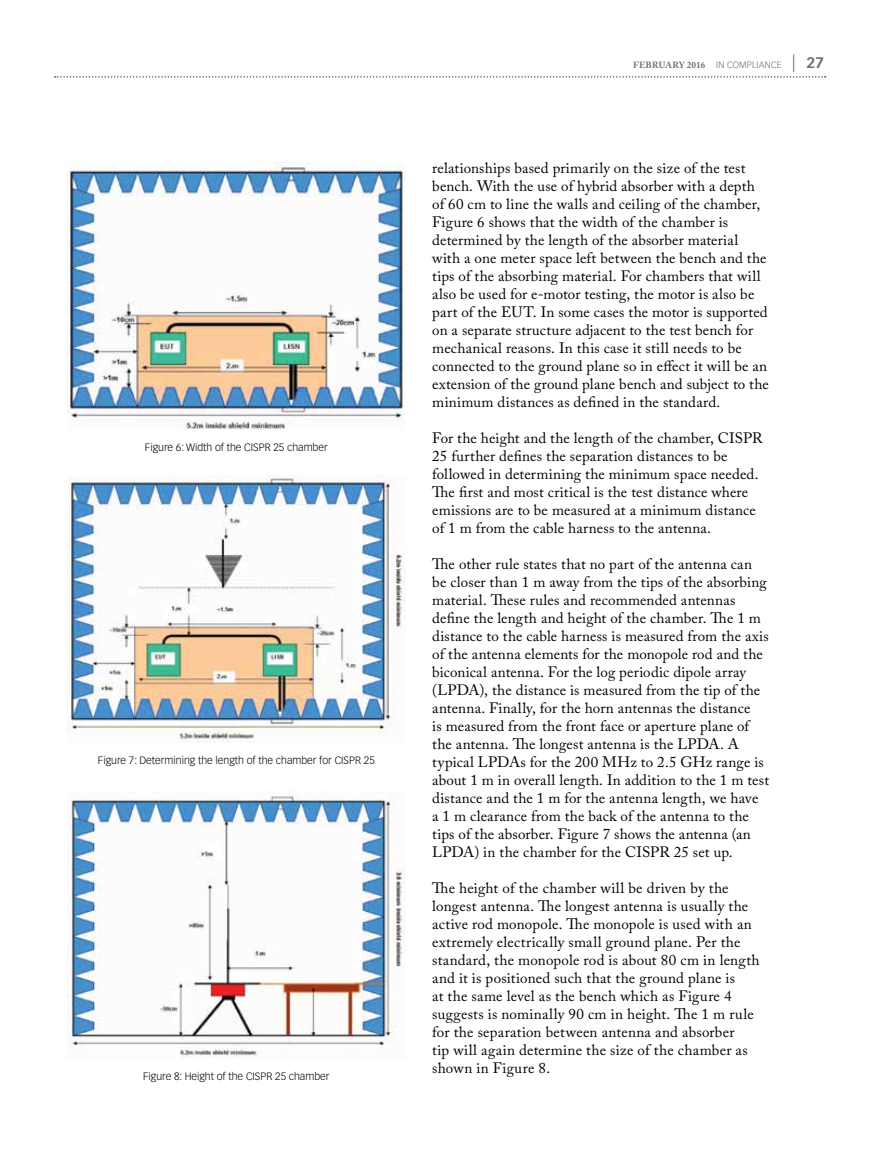
<style>
.page{position:relative;width:878px;height:1175px;background:#fff}
.page>*{position:absolute;margin:0;border:0;box-sizing:border-box;transform-origin:0 0}
.t1{font:15px/18px "Adobe Caslon Pro";letter-spacing:.01em;color:#000}
.t2{font:300 10.5px "Vectora LT Std";color:#000}
.t3{font:700 9px "Adobe Caslon Pro";letter-spacing:.02em;color:#6d6e71}
.s1{font-family:"Vectora LT Std";font-weight:300}
.s2{font-family:"Vectora LT Std";font-weight:300;font-size:18px}
.s3{font-family:"Vectora LT Std";font-size:15px}
</style>
<div class="page">
<svg style="left:55px;top:76px;width:770px;height:2px"></svg>
<img style="left:68px;top:162px;width:337px;height:267px">
<img style="left:68px;top:475px;width:337px;height:267px">
<img style="left:68px;top:791px;width:337px;height:267px">
<p class="t2" style="left:145px;top:441px;width:184px">Figure 6: Width of the CISPR 25 chamber</p>
<p class="t2" style="left:98px;top:754px;width:278px">Figure 7: Determining the length of the chamber for CISPR 25</p>
<p class="t2" style="left:143px;top:1070px;width:188px">Figure 8: Height of the CISPR 25 chamber</p>
<p class="t3" style="left:633px;top:60px;width:193px">FEBRUARY 2016 <span class="s1">IN COMPLIANCE</span> <span class="s2">|</span> <span class="s3">27</span></p>
<p class="t1" style="left:432px;top:159px;width:338px">relationships based primarily on the size of the test bench. With the use of hybrid absorber with a depth of 60 cm to line the walls and ceiling of the chamber, Figure 6 shows that the width of the chamber is determined by the length of the absorber material with a one meter space left between the bench and the tips of the absorbing material. For chambers that will also be used for e-motor testing, the motor is also be part of the EUT. In some cases the motor is supported on a separate structure adjacent to the test bench for mechanical reasons. In this case it still needs to be connected to the ground plane so in effect it will be an extension of the ground plane bench and subject to the minimum distances as defined in the standard.</p>
<p class="t1" style="left:432px;top:429px;width:332px">For the height and the length of the chamber, CISPR 25 further defines the separation distances to be followed in determining the minimum space needed.<br>The first and most critical is the test distance where emissions are to be measured at a minimum distance of 1 m from the cable harness to the antenna.</p>
<p class="t1" style="left:432px;top:555px;width:338px">The other rule states that no part of the antenna can be closer than 1 m away from the tips of the absorbing material. These rules and recommended antennas define the length and height of the chamber. The 1 m distance to the cable harness is measured from the axis of the antenna elements for the monopole rod and the biconical antenna. For the log periodic dipole array (LPDA), the distance is measured from the tip of the antenna. Finally, for the horn antennas the distance<br>is measured from the front face or aperture plane of the antenna. The longest antenna is the LPDA. A typical LPDAs for the 200 MHz to 2.5 GHz range is about 1 m in overall length. In addition to the 1 m test distance and the 1 m for the antenna length, we have<br>a 1 m clearance from the back of the antenna to the tips of the absorber. Figure 7 shows the antenna (an LPDA) in the chamber for the CISPR 25 set up.</p>
<p class="t1" style="left:432px;top:879px;width:329px">The height of the chamber will be driven by the longest antenna. The longest antenna is usually the active rod monopole. The monopole is used with an extremely electrically small ground plane. Per the standard, the monopole rod is about 80 cm in length and it is positioned such that the ground plane is<br>at the same level as the bench which as Figure 4 suggests is nominally 90 cm in height. The 1 m rule for the separation between antenna and absorber<br>tip will again determine the size of the chamber as shown in Figure 8.</p>
</div>
